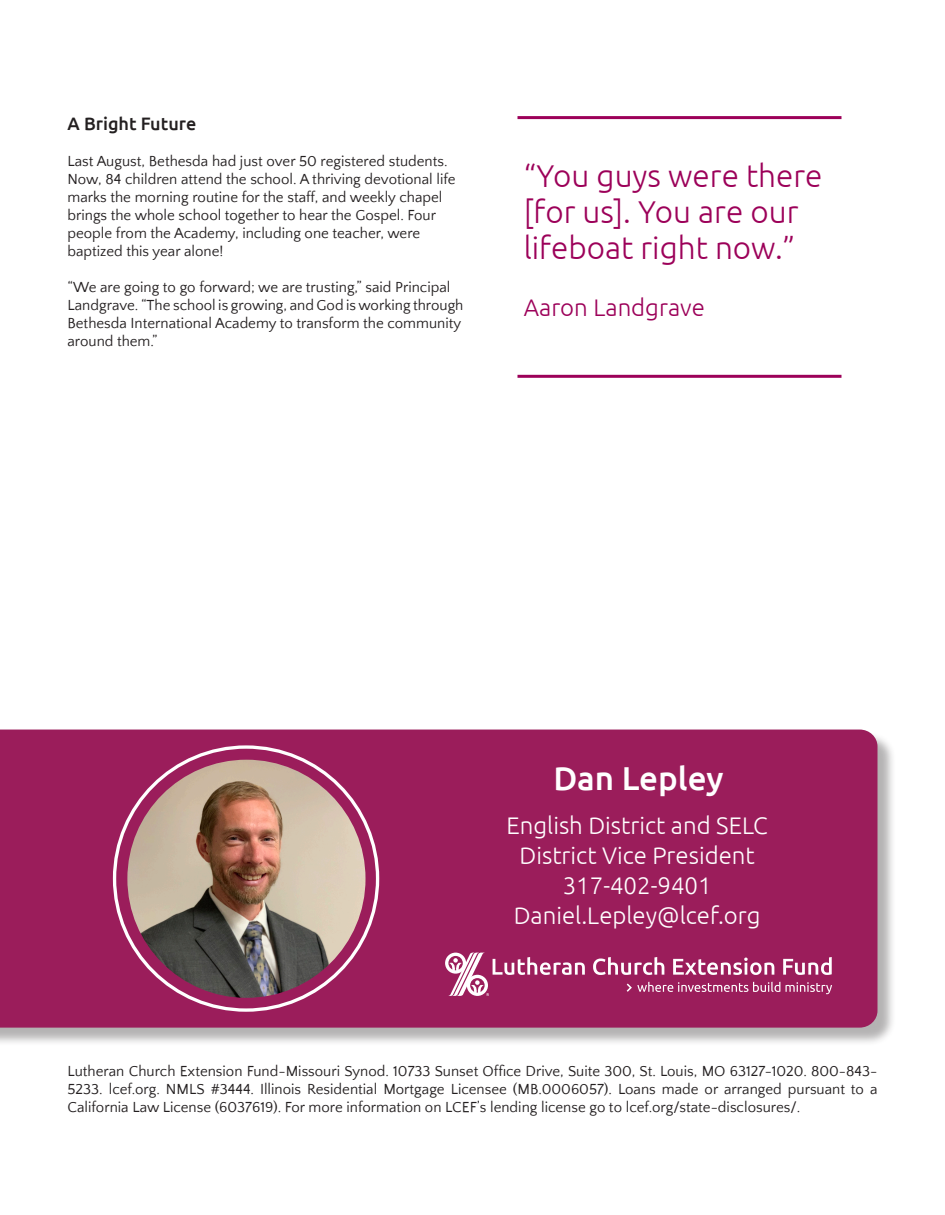
<style>
.page{position:relative;width:945px;height:1215px;background:#fff}
.page>*{position:absolute;margin:0;border:0;box-sizing:border-box;transform-origin:0 0}
.t1{font:500 33.15px "Ubuntu";color:#fff}
.t2{font:300 31.5px/36px "Ubuntu";color:#9c0159}
.t3{font:300 24px "Ubuntu";color:#fff}
.t4{font:300 24px "Ubuntu";color:#9c0159}
.t5{font:500 18px "Ubuntu";color:#231f20}
.t6{font:15px/18px "Quattrocento Sans";color:#231f20}
</style>
<div class="page">
<hr style="left:518px;top:116px;width:324px;height:3px;background:#9c0159">
<hr style="left:518px;top:375px;width:324px;height:3px;background:#9c0159">
<div style="left:0;top:732px;width:896px;height:314px;background:#231f20;opacity:.34"></div>
<div style="left:0;top:730px;width:878px;height:298px;background:#9b1d5b"></div>
<img style="left:127px;top:760px;width:239px;height:238px;border-radius:119px">
<svg style="left:786px;top:982px;width:46px;height:12px"></svg>
<svg style="left:627px;top:982px;width:153px;height:10px;background:#b55886"></svg>
<svg style="left:593px;top:957px;width:71px;height:18px"></svg>
<svg style="left:673px;top:958px;width:101px;height:17px"></svg>
<svg style="left:783px;top:957px;width:49px;height:18px"></svg>
<svg style="left:445px;top:953px;width:140px;height:43px"></svg>
<p class="t5" style="left:68px;top:112px;width:130px">A Bright Future</p>
<p class="t6" style="left:68px;top:153px;width:390px">Last August, Bethesda had just over 50 registered students.<br>Now, 84 children attend the school. A thriving devotional life marks the morning routine for the staff, and weekly chapel brings the whole school together to hear the Gospel. Four</p>
<p class="t6" style="left:68px;top:225px;width:354px">people from the Academy, including one teacher, were</p>
<p class="t6" style="left:68px;top:243px;width:157px">baptized this year alone!</p>
<p class="t6" style="left:68px;top:279px;width:398px">“We are going to go forward; we are trusting,” said Principal Landgrave. “The school is growing, and God is working through Bethesda International Academy to transform the community around them.”</p>
<p class="t2" style="left:524px;top:157px;width:300px">“You guys were there [for us]. You are our lifeboat right now.”</p>
<p class="t4" style="left:524px;top:293px;width:183px">Aaron Landgrave</p>
<p class="t1" style="left:553px;top:757px;width:172px">Dan Lepley</p>
<p class="t3" style="left:506px;top:811px;width:263px">English District and SELC</p>
<p class="t3" style="left:520px;top:841px;width:237px">District Vice President</p>
<p class="t3" style="left:563px;top:871px;width:150px">317-402-9401</p>
<p class="t3" style="left:514px;top:901px;width:248px">Daniel.Lepley@lcef.org</p>
<p class="t6" style="left:68px;top:1062px;width:812px;text-align:justify">Lutheran Church Extension Fund-Missouri Synod. 10733 Sunset Office Drive, Suite 300, St. Louis, MO 63127-1020. 800-843- 5233. lcef.org. NMLS #3444. Illinois Residential Mortgage Licensee (MB.0006057). Loans made or arranged pursuant to a California Law License (6037619). For more information on LCEF’s lending license go to lcef.org/state-disclosures/.</p>
</div>
